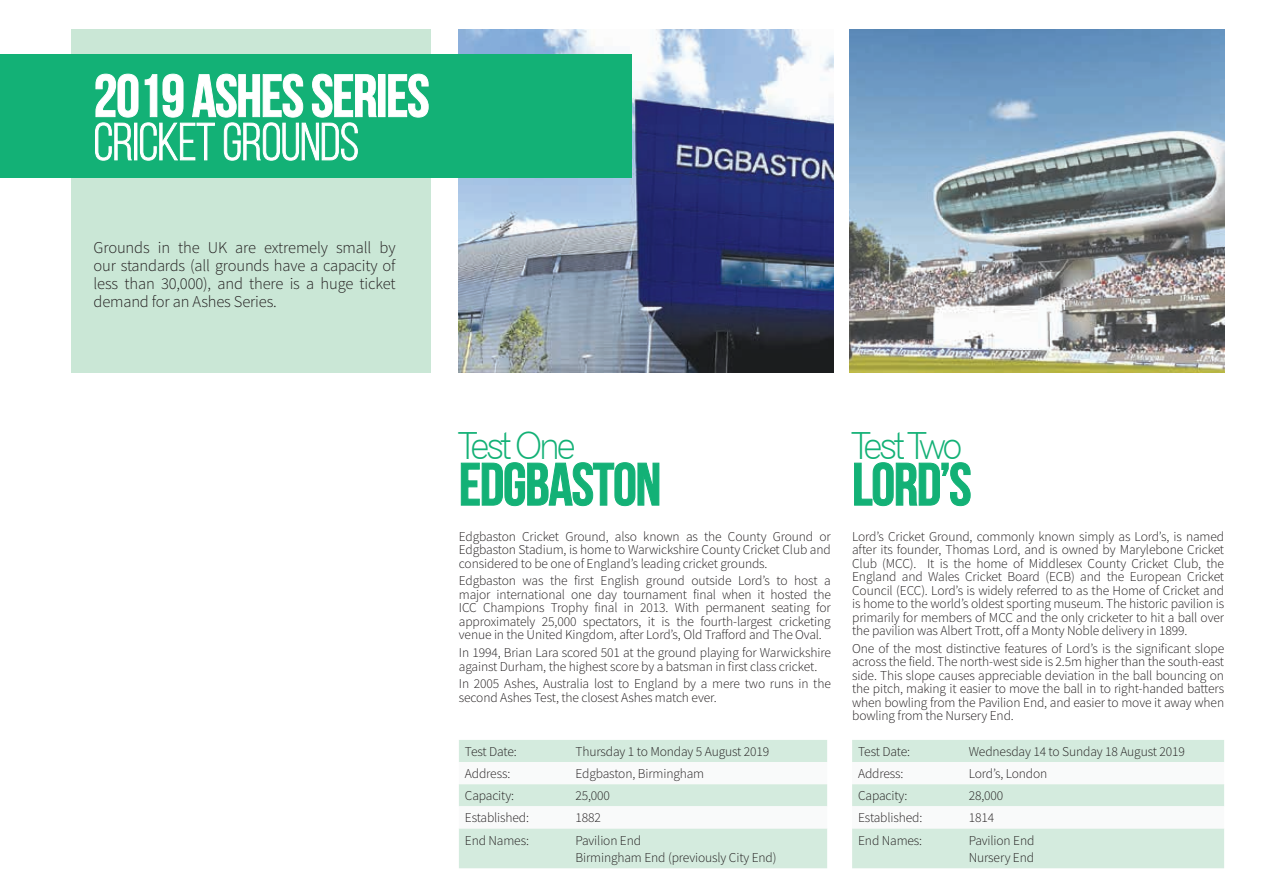
<style>
.page{position:relative;width:1263px;height:893px;background:#fff}
.page>*{position:absolute;margin:0;border:0;box-sizing:border-box;transform-origin:0 0}
.t1{font:700 60px "Bebas Neue";letter-spacing:-.02em;color:#13b176}
.t2{font:700 60px "Bebas Neue";letter-spacing:-.02em;color:#fff}
.t3{font:52.5px "Bebas Neue";letter-spacing:-.01em;color:#fff}
.t4{font:37.5px "Gothic 720 BT Light B";letter-spacing:-.09em;color:#13b176}
.t5{font:300 16.5px/18px "Source Sans Pro";letter-spacing:-.01em;color:#231f20;text-align:justify}
.t6{font:300 13.5px/13.5px "Source Sans Pro";letter-spacing:-.01em;color:#231f20;text-align:justify}
</style>
<div class="page">
<div style="left:71px;top:30px;width:360px;height:343px;background:#cae7d6"></div>
<svg style="left:461px;top:462px;width:198px;height:44px"></svg>
<svg style="left:854px;top:462px;width:116px;height:44px"></svg>
<img style="left:459px;top:30px;width:374px;height:343px">
<img style="left:850px;top:30px;width:374px;height:343px">
<div style="left:459px;top:740px;width:368px;height:128px;background:#d4ebde"></div>
<svg style="left:459px;top:762px;width:368px;height:66px"></svg>
<div style="left:852px;top:740px;width:372px;height:128px;background:#d4ebde"></div>
<svg style="left:852px;top:762px;width:372px;height:66px"></svg>
<div style="left:0;top:54px;width:631px;height:124px;background:#13b176"></div>
<svg style="left:96px;top:74px;width:42px;height:43px"></svg>
<svg style="left:145px;top:74px;width:12px;height:43px"></svg>
<svg style="left:163px;top:74px;width:20px;height:43px"></svg>
<svg style="left:192px;top:74px;width:111px;height:43px"></svg>
<svg style="left:312px;top:74px;width:64px;height:43px"></svg>
<div style="left:378px;top:75px;width:7px;height:42px;border:1px solid #fff"></div>
<svg style="left:388px;top:74px;width:40px;height:43px"></svg>
<svg style="left:95px;top:123px;width:36px;height:37px"></svg>
<div style="left:134px;top:123px;width:3px;height:37px;border:1px solid #fff"></div>
<svg style="left:140px;top:123px;width:75px;height:37px"></svg>
<svg style="left:224px;top:123px;width:134px;height:37px"></svg>
<h1 class="t2" style="left:94px;top:63px;width:338px">2019 ASHES SERIES</h1>
<h2 class="t3" style="left:94px;top:114px;width:267px">CRICKET GROUNDS</h2>
<p class="t5" style="left:94px;top:238px;width:303px">Grounds in the UK are extremely small by our standards (all grounds have a capacity of less than 30,000), and there is a huge ticket demand for an Ashes Series.</p>
<h3 class="t4" style="left:459px;top:423px;width:119px">Test One</h3>
<h1 class="t1" style="left:459px;top:451px;width:204px">EDGBASTON</h1>
<p class="t6" style="left:459px;top:529px;width:373px">Edgbaston Cricket Ground, also known as the County Ground or Edgbaston Stadium, is home to Warwickshire County Cricket Club and considered to be one of England’s leading cricket grounds.</p>
<p class="t6" style="left:459px;top:574px;width:373px">Edgbaston was the first English ground outside Lord’s to host a major international one day tournament final when it hosted the ICC Champions Trophy final in 2013. With permanent seating for approximately 25,000 spectators, it is the fourth-largest cricketing venue in the United Kingdom, after Lord’s, Old Trafford and The Oval.</p>
<p class="t6" style="left:459px;top:646px;width:373px">In 1994, Brian Lara scored 501 at the ground playing for Warwickshire against Durham, the highest score by a batsman in first class cricket.</p>
<p class="t6" style="left:459px;top:677px;width:373px">In 2005 Ashes, Australia lost to England by a mere two runs in the second Ashes Test, the closest Ashes match ever.</p>
<p class="t6" style="left:465px;top:745px;width:53px">Test Date:</p>
<p class="t6" style="left:575px;top:745px;width:195px">Thursday 1 to Monday 5 August 2019</p>
<p class="t6" style="left:465px;top:767px;width:47px">Address:</p>
<p class="t6" style="left:575px;top:767px;width:130px">Edgbaston, Birmingham</p>
<p class="t6" style="left:465px;top:789px;width:51px">Capacity:</p>
<p class="t6" style="left:575px;top:789px;width:36px">25,000</p>
<p class="t6" style="left:465px;top:811px;width:66px">Established:</p>
<p class="t6" style="left:575px;top:811px;width:27px">1882</p>
<p class="t6" style="left:465px;top:833px;width:66px">End Names:</p>
<p class="t6" style="left:575px;top:831px;width:203px;line-height:17.7px">Pavilion End<br>Birmingham End (previously City End)</p>
<h3 class="t4" style="left:852px;top:423px;width:112px">Test Two</h3>
<h1 class="t1" style="left:852px;top:451px;width:121px">LORD’S</h1>
<p class="t6" style="left:852px;top:529px;width:373px">Lord’s Cricket Ground, commonly known simply as Lord’s, is named after its founder, Thomas Lord, and is owned by Marylebone Cricket Club (MCC). It is the home of Middlesex County Cricket Club, the England and Wales Cricket Board (ECB) and the European Cricket Council (ECC). Lord’s is widely referred to as the Home of Cricket and is home to the world’s oldest sporting museum. The historic pavilion is primarily for members of MCC and the only cricketer to hit a ball over the pavilion was Albert Trott, off a Monty Noble delivery in 1899.</p>
<p class="t6" style="left:852px;top:642px;width:373px">One of the most distinctive features of Lord’s is the significant slope across the field. The north-west side is 2.5m higher than the south-east side. This slope causes appreciable deviation in the ball bouncing on the pitch, making it easier to move the ball in to right-handed batters when bowling from the Pavilion End, and easier to move it away when bowling from the Nursery End.</p>
<p class="t6" style="left:858px;top:745px;width:53px">Test Date:</p>
<p class="t6" style="left:969px;top:745px;width:218px">Wednesday 14 to Sunday 18 August 2019</p>
<p class="t6" style="left:858px;top:767px;width:47px">Address:</p>
<p class="t6" style="left:969px;top:767px;width:80px">Lord’s, London</p>
<p class="t6" style="left:858px;top:789px;width:51px">Capacity:</p>
<p class="t6" style="left:969px;top:789px;width:36px">28,000</p>
<p class="t6" style="left:858px;top:811px;width:66px">Established:</p>
<p class="t6" style="left:969px;top:811px;width:27px">1814</p>
<p class="t6" style="left:858px;top:833px;width:66px">End Names:</p>
<p class="t6" style="left:969px;top:831px;width:67px;line-height:17.7px">Pavilion End<br>Nursery End</p>
</div>
